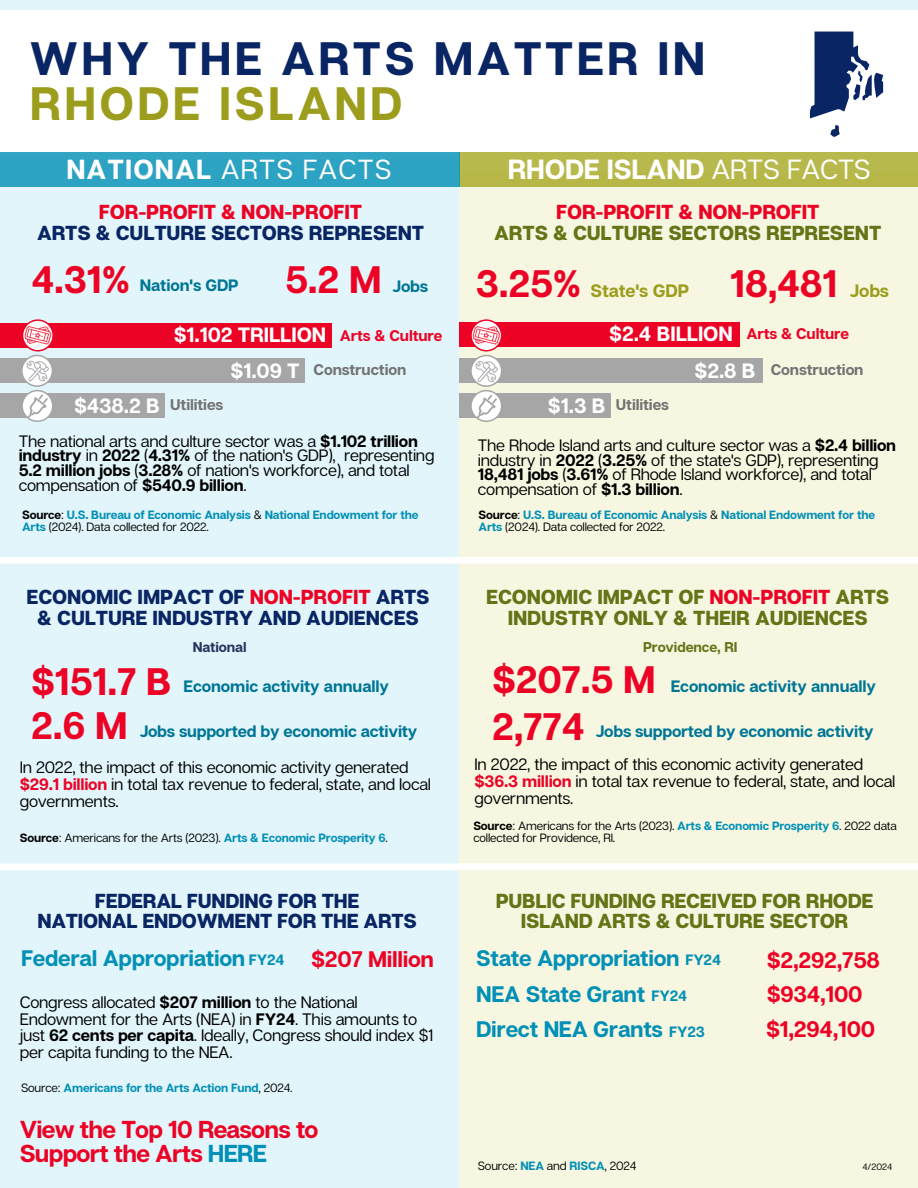
<style>
.page{position:relative;width:918px;height:1188px;background:#fff}
.page>*{position:absolute;margin:0;border:0;box-sizing:border-box;transform-origin:0 0}
.t1{font:700 46.8px/45px "Articulat CF";letter-spacing:.07em;color:#092564}
.t2{font:700 38.25px "Articulat CF";letter-spacing:-.01em;color:#ec0225}
.t3{font:700 27.75px "Articulat CF";letter-spacing:-.01em;color:#fff}
.t4{font:27.6px "Articulat CF";letter-spacing:.04em;color:#fff}
.t5{font:700 24.45px/23.7px "Articulat CF";letter-spacing:-.03em;color:#ec0225}
.t6{font:700 22.5px "Articulat CF";letter-spacing:-.015em;color:#0390b6}
.t7{font:700 22.5px "Articulat CF";letter-spacing:-.015em;color:#ec0225}
.t8{font:700 20.7px "Articulat CF";letter-spacing:-.01em;color:#fff}
.t9{font:800 20.25px/21.3px "Articulat CF";letter-spacing:-.01em;color:#647416;text-align:center}
.t10{font:800 20.25px/21.3px "Articulat CF";letter-spacing:-.01em;color:#092564;text-align:center}
.t11{font:700 18px "Articulat CF";letter-spacing:-.01em;color:#9c9d1d}
.t12{font:16.5px/14.7px "Articulat CF";letter-spacing:-.015em;color:#000}
.t13{font:700 16.5px "Articulat CF";letter-spacing:-.01em;color:#007696}
.t14{font:700 15.45px "Articulat CF";letter-spacing:-.01em;color:#737373}
.t15{font:700 15.45px "Articulat CF";letter-spacing:-.01em;color:#ec0225}
.t16{font:700 15px "Articulat CF";letter-spacing:-.015em;color:#0390b6}
.t17{font:700 14.1px "Articulat CF";letter-spacing:-.01em;color:#647416}
.t18{font:700 14.1px "Articulat CF";letter-spacing:-.01em;color:#2a3360}
.t19{font:700 12px/12px "Articulat CF";letter-spacing:-.015em;color:#0390b6}
.t20{font:12px/12px "Articulat CF";letter-spacing:-.015em;color:#000}
.t21{font:9.15px "Articulat CF";color:#000}
.s1{color:#9c9d1d}
.s2{font-weight:700}
.s3{font-weight:400}
.s4{color:#ec0225}
.s5{color:#000}
.s6{font-weight:400;color:#000}
.s7{font-weight:700;color:#ec0225}
.s8{font-weight:700;color:#0390b6}
.s9{color:#0390b6}
.s10{font-weight:700;color:#0090b6}
</style>
<div class="page">
<div style="left:455px;top:173px;width:463px;height:1015px;background:#f6f6dc"></div>
<div style="left:459px;top:153px;width:459px;height:34px;background:#b8b94d"></div>
<div style="left:458px;top:358px;width:304px;height:25px;background:#a6a6a6"></div>
<div style="left:458px;top:394px;width:152px;height:24px;background:#a6a6a6"></div>
<div style="left:458px;top:322px;width:282px;height:25px;background:#ec0225"></div>
<svg style="left:470px;top:319px;width:32px;height:33px"></svg>
<div style="left:472px;top:321px;width:29px;height:29px;background:#fff;border-radius:50%"></div>
<svg style="left:470px;top:355px;width:32px;height:32px"></svg>
<div style="left:472px;top:356px;width:29px;height:29px;background:#fff;border-radius:50%"></div>
<svg style="left:470px;top:390px;width:32px;height:32px"></svg>
<svg style="left:472px;top:391px;width:29px;height:30px"></svg>
<img style="left:473px;top:326px;width:27px;height:19px">
<div style="left:0;top:0;width:918px;height:9px;background:#e1f5fa"></div>
<div style="left:0;top:159px;width:459px;height:1029px;background:#e1f5fa"></div>
<div style="left:0;top:153px;width:460px;height:34px;background:#2da3c3"></div>
<div style="left:0;top:394px;width:165px;height:24px;background:#a6a6a6"></div>
<div style="left:0;top:359px;width:305px;height:24px;background:#a6a6a6"></div>
<div style="left:0;top:323px;width:332px;height:25px;background:#ec0225"></div>
<svg style="left:22px;top:319px;width:32px;height:33px"></svg>
<div style="left:23px;top:321px;width:29px;height:29px;background:#fff;border-radius:50%"></div>
<svg style="left:21px;top:355px;width:32px;height:32px"></svg>
<div style="left:23px;top:356px;width:29px;height:29px;background:#fff;border-radius:50%"></div>
<div style="left:21px;top:390px;width:33px;height:32px;background:#a6a6a6;border-radius:50%"></div>
<svg style="left:23px;top:391px;width:29px;height:30px"></svg>
<img style="left:24px;top:326px;width:27px;height:19px">
<svg style="left:25px;top:394px;width:23px;height:24px"></svg>
<div style="left:0;top:557px;width:918px;height:7px;background:#fff"></div>
<div style="left:0;top:863px;width:918px;height:7px;background:#fff"></div>
<img style="left:26px;top:360px;width:24px;height:22px">
<img style="left:475px;top:361px;width:24px;height:21px">
<svg style="left:810px;top:32px;width:73px;height:105px"></svg>
<svg style="left:474px;top:395px;width:23px;height:24px"></svg>
<h1 class="t1" style="left:30px;top:35px;width:677px">WHY THE ARTS MATTER IN<br><span class="s1">RHODE ISLAND</span></h1>
<p class="t4" style="left:66px;top:152px;width:327px"><span class="s2">NATIONAL</span> ARTS FACTS</p>
<h4 class="t3" style="left:508px;top:151px;width:364px">RHODE ISLAND <span class="s3">ARTS FACTS</span></h4>
<p class="t10" style="left:37px;top:200px;width:389px"><span class="s4">FOR-PROFIT &amp; NON-PROFIT<br></span>ARTS &amp; CULTURE SECTORS REPRESENT</p>
<p class="t2" style="left:32px;top:255px;width:100px">4.31%</p>
<h5 class="t2" style="left:285px;top:255px;width:98px">5.2 M</h5>
<h5 class="t13" style="left:140px;top:275px;width:100px">Nation's GDP</h5>
<h5 class="t13" style="left:392px;top:276px;width:37px">Jobs</h5>
<h5 class="t9" style="left:494px;top:200px;width:389px"><span class="s4">FOR-PROFIT &amp; NON-PROFIT<br></span>ARTS &amp; CULTURE SECTORS REPRESENT</h5>
<p class="t2" style="left:476px;top:259px;width:107px">3.25%</p>
<p class="t11" style="left:591px;top:279px;width:100px">State's GDP</p>
<h2 class="t2" style="left:730px;top:260px;width:109px">18,481</h2>
<p class="t11" style="left:850px;top:279px;width:41px">Jobs</p>
<p class="t8" style="left:174px;top:322px;width:154px">$1.102 TRILLION</p>
<p class="t8" style="left:231px;top:357px;width:71px">$1.09 T</p>
<h5 class="t15" style="left:340px;top:326px;width:104px">Arts &amp; Culture</h5>
<h6 class="t14" style="left:314px;top:360px;width:94px">Construction</h6>
<h6 class="t8" style="left:609px;top:320px;width:125px">$2.4 BILLION</h6>
<p class="t15" style="left:746px;top:323px;width:104px">Arts &amp; Culture</p>
<h6 class="t8" style="left:695px;top:357px;width:63px">$2.8 B</h6>
<p class="t14" style="left:771px;top:360px;width:94px">Construction</p>
<h5 class="t8" style="left:74px;top:392px;width:87px">$438.2 B</h5>
<h3 class="t14" style="left:170px;top:395px;width:55px">Utilities</h3>
<p class="t8" style="left:548px;top:392px;width:59px">$1.3 B</p>
<h6 class="t14" style="left:616px;top:395px;width:55px">Utilities</h6>
<h5 class="t12" style="left:19px;top:433px;width:417px">The national arts and culture sector was a <span class="s2">$1.102 trillion industry</span> in <span class="s2">2022</span> (<span class="s2">4.31%</span> of the nation's GDP), representing <span class="s2">5.2 million jobs</span> (<span class="s2">3.28%</span> of nation's workforce), and total compensation of <span class="s2">$540.9 billion</span>.</h5>
<p class="t19" style="left:22px;top:508px;width:398px"><span class="s5">Source</span><span class="s6">:</span> U.S. Bureau of Economic Analysis <span class="s6">&amp;</span> National Endowment for the<br>Arts <span class="s6">(2024). Data collected for 2022.</span></p>
<h3 class="t12" style="left:478px;top:438px;width:420px">The Rhode Island arts and culture sector was a <span class="s2">$2.4 billion </span>industry in <span class="s2">2022</span> (<span class="s2">3.25%</span> of the state's GDP), representing <span class="s2">18,481 jobs</span> (<span class="s2">3.61%</span> of Rhode Island workforce), and total compensation of <span class="s2">$1.3 billion</span>.</h3>
<h2 class="t19" style="left:479px;top:509px;width:398px"><span class="s5">Source</span><span class="s6">:</span> U.S. Bureau of Economic Analysis <span class="s6">&amp;</span> National Endowment for the<br>Arts <span class="s6">(2024). Data collected for 2022.</span></h2>
<h6 class="t10" style="left:27px;top:586px;width:405px">ECONOMIC IMPACT OF <span class="s4">NON-PROFIT</span> ARTS &amp; CULTURE INDUSTRY AND AUDIENCES</h6>
<p class="t9" style="left:486px;top:586px;width:405px">ECONOMIC IMPACT OF <span class="s4">NON-PROFIT</span> ARTS<br>INDUSTRY ONLY &amp; THEIR AUDIENCES</p>
<p class="t18" style="left:193px;top:639px;width:55px">National</p>
<p class="t17" style="left:643px;top:638px;width:96px">Providence, RI</p>
<h6 class="t2" style="left:31px;top:657px;width:142px">$151.7 B</h6>
<p class="t2" style="left:31px;top:702px;width:98px">2.6 M</p>
<p class="t13" style="left:184px;top:676px;width:207px">Economic activity annually</p>
<p class="t13" style="left:140px;top:721px;width:279px">Jobs supported by economic activity</p>
<h6 class="t12" style="left:20px;top:759px;width:390px">In 2022, the impact of this economic activity generated</h6>
<p class="t12" style="left:20px;top:775px;width:413px;line-height:16.8px"><span class="s7">$29.1 billion</span> in total tax revenue to federal, state, and local governments.</p>
<p class="t2" style="left:492px;top:656px;width:165px">$207.5 M</p>
<h6 class="t13" style="left:671px;top:676px;width:207px">Economic activity annually</h6>
<p class="t2" style="left:492px;top:702px;width:94px">2,774</p>
<p class="t13" style="left:596px;top:721px;width:279px">Jobs supported by economic activity</p>
<h3 class="t12" style="left:475px;top:756px;width:390px">In 2022, the impact of this economic activity generated</h3>
<p class="t12" style="left:475px;top:772px;width:422px;line-height:16.8px"><span class="s7">$36.3 million</span> in total tax revenue to federal, state, and local governments.</p>
<p class="t20" style="left:20px;top:831px;width:370px"><span class="s2">Source</span>: Americans for the Arts (2023). <span class="s8">Arts &amp; Economic Prosperity 6</span>.</p>
<p class="t20" style="left:473px;top:820px;width:425px"><span class="s2">Source</span>: Americans for the Arts (2023). <span class="s8">Arts &amp; Economic Prosperity 6</span>. 2022 data collected for Providence, RI.</p>
<h6 class="t10" style="left:37px;top:890px;width:381px;line-height:20.2px">FEDERAL FUNDING FOR THE<br>NATIONAL ENDOWMENT FOR THE ARTS</h6>
<p class="t9" style="left:496px;top:890px;width:379px;line-height:20.2px">PUBLIC FUNDING RECEIVED FOR RHODE<br>ISLAND ARTS &amp; CULTURE SECTOR</p>
<h5 class="t6" style="left:21px;top:943px;width:226px">Federal Appropriation</h5>
<p class="t7" style="left:311px;top:945px;width:124px">$207 Million</p>
<p class="t16" style="left:249px;top:950px;width:37px">FY24</p>
<h5 class="t12" style="left:20px;top:993px;width:415px;line-height:16.8px">Congress allocated <span class="s2">$207 million</span> to the National Endowment for the Arts (NEA) in <span class="s2">FY24</span>. This amounts to just <span class="s2">62 cents per capita</span>. Ideally, Congress should index $1 per capita funding to the NEA.</h5>
<p class="t19" style="left:21px;top:1082px;width:273px"><span class="s6">Source:</span> Americans for the Arts Action Fund<span class="s6">, 2024.</span></p>
<p class="t6" style="left:476px;top:943px;width:205px">State Appropriation</p>
<h6 class="t7" style="left:767px;top:946px;width:115px">$2,292,758</h6>
<p class="t6" style="left:476px;top:980px;width:171px">NEA State Grant</p>
<h2 class="t7" style="left:767px;top:980px;width:97px">$934,100</h2>
<p class="t16" style="left:685px;top:950px;width:37px">FY24</p>
<h2 class="t16" style="left:652px;top:986px;width:37px">FY24</h2>
<p class="t6" style="left:476px;top:1015px;width:188px">Direct NEA Grants</p>
<p class="t16" style="left:669px;top:1022px;width:37px">FY23</p>
<h6 class="t7" style="left:766px;top:1015px;width:110px">$1,294,100</h6>
<p class="t5" style="left:20px;top:1117px;width:300px">View the Top 10 Reasons to<br>Support the Arts <span class="s9">HERE</span></p>
<p class="t20" style="left:478px;top:1159px;width:160px">Source: <span class="s8">NEA</span> and <span class="s10">RISCA</span>, 2024</p>
<h4 class="t21" style="left:862px;top:1161px;width:31px">4/2024</h4>
</div>
